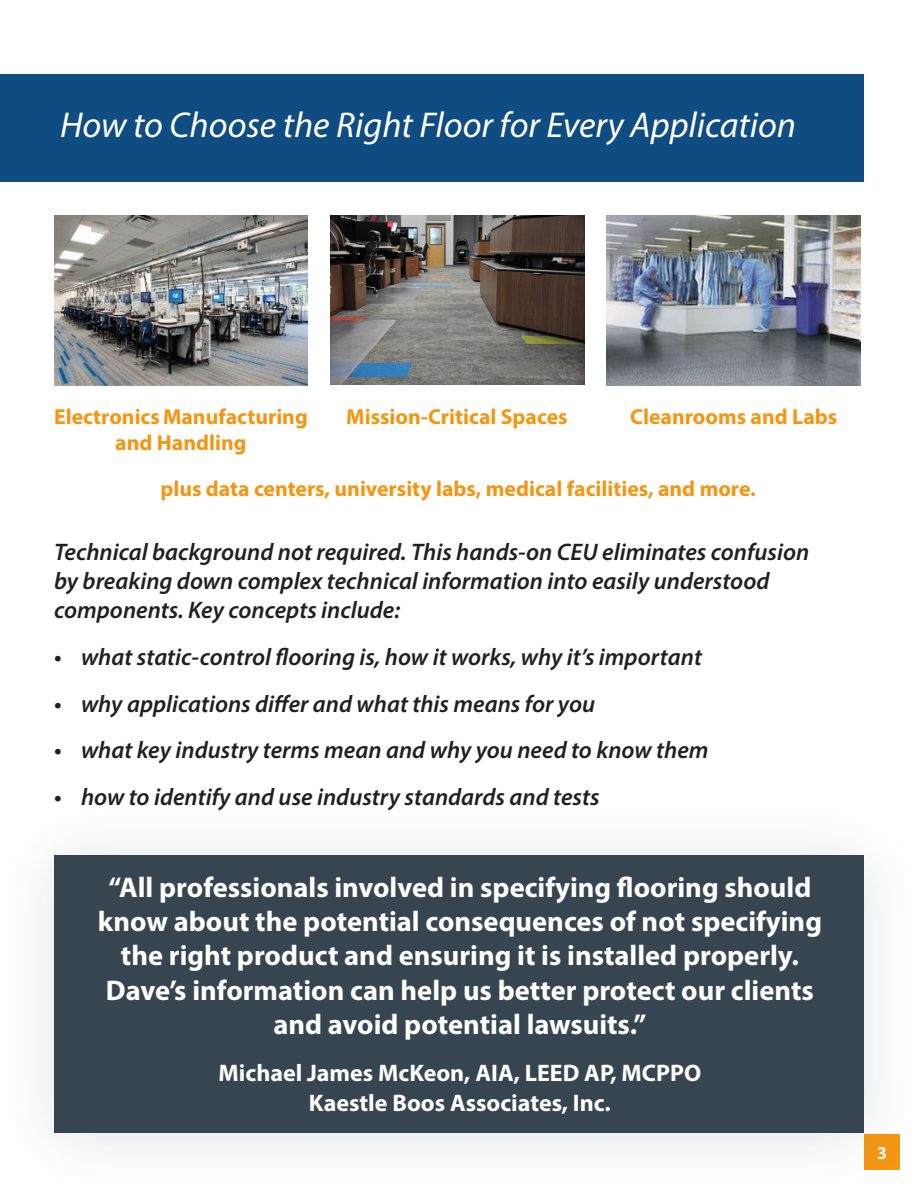
<style>
.page{position:relative;width:918px;height:1188px;background:#fff}
.page>*{position:absolute;margin:0;border:0;box-sizing:border-box;transform-origin:0 0}
.t1{font:italic 36px "Myriad Pro";color:#fff}
.t2{font:700 28.5px/34.2px "Myriad Pro";color:#fff;text-align:center}
.t3{font:italic 600 24px/28.8px "Myriad Pro";color:#231f20}
.t4{font:700 24px "Myriad Pro";color:#fff}
.ToC_Section{font:700 21.75px/26.1px "Myriad Pro";color:#f49613;text-align:center}
.t5{font:700 18px "Myriad Pro";color:#fff}
</style>
<div class="page">
<div style="left:0;top:74px;width:864px;height:108px;background:#0f4c81"></div>
<img style="left:54px;top:216px;width:254px;height:169px">
<img style="left:330px;top:216px;width:254px;height:168px">
<img style="left:607px;top:216px;width:254px;height:169px">
<div style="left:0;top:799px;width:918px;height:389px;background:#fbfbfb"></div>
<div style="left:54px;top:855px;width:810px;height:277px;background:#36454f"></div>
<p class="t1" style="left:60px;top:102px;width:738px">How to Choose the Right Floor for Every Application</p>
<p class="ToC_Section" style="left:54px;top:403px;width:255px">Electronics Manufacturing and Handling</p>
<p class="ToC_Section" style="left:346px;top:403px;width:223px">Mission-Critical Spaces</p>
<p class="ToC_Section" style="left:630px;top:403px;width:209px">Cleanrooms and Labs</p>
<p class="ToC_Section" style="left:160px;top:475px;width:597px">plus data centers, university labs, medical facilities, and more.</p>
<p class="t3" style="left:54px;top:537px;width:757px">Technical background not required. This hands-on CEU eliminates confusion by breaking down complex technical information into easily understood components. Key concepts include:</p>
<p class="t3" style="left:54px;top:642px;width:650px">• what static-control flooring is, how it works, why it’s important</p>
<p class="t3" style="left:54px;top:689px;width:543px">• why applications differ and what this means for you</p>
<p class="t3" style="left:54px;top:735px;width:656px">• what key industry terms mean and why you need to know them</p>
<p class="t3" style="left:54px;top:782px;width:547px">• how to identify and use industry standards and tests</p>
<p class="t2" style="left:98px;top:869px;width:726px">“All professionals involved in specifying flooring should know about the potential consequences of not specifying the right product and ensuring it is installed properly.<br>Dave’s information can help us better protect our clients and avoid potential lawsuits.”</p>
<p class="t4" style="left:219px;top:1057px;width:484px">Michael James McKeon, AIA, LEED AP, MCPPO</p>
<p class="t4" style="left:309px;top:1087px;width:303px">Kaestle Boos Associates, Inc.</p>
<p class="t5" style="left:877px;top:1141px;width:11px">3</p>
</div>
